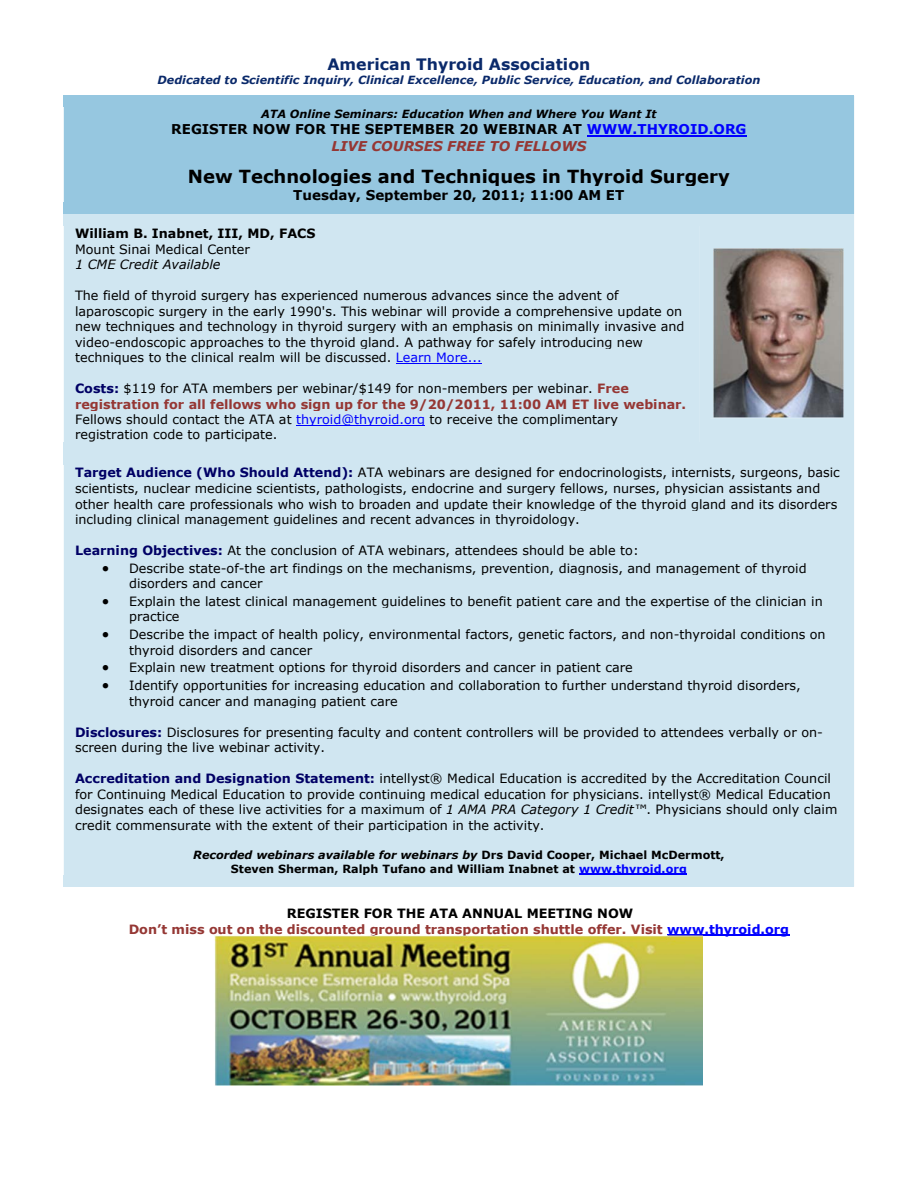
<style>
.page{position:relative;width:918px;height:1188px;background:#fff}
.page>*{position:absolute;margin:0;border:0;box-sizing:border-box;transform-origin:0 0}
.t1{font:700 18px "Verdana";color:#000}
.t2{font:700 15.75px "Verdana";color:#0a296a}
.t3{font:700 13.5px/16.4px "Verdana";color:#000;text-align:center}
.t4{font:12.75px/15.5px "Verdana";color:#000}
.t5{font:700 12.75px/15.6px "Verdana";color:#953734;text-align:center}
.t6{font:700 12.75px/15.5px "Verdana";color:#000}
.t7{font:700 11.25px/13.6px "Verdana";color:#000;text-align:center}
.t8{font:italic 700 11.25px "Verdana";color:#0a296a}
.t9{font:italic 700 11.25px "Verdana";color:#000}
.s1{color:#00f}
.s2{font-style:italic;color:#953734}
.s3{font-weight:400}
.s4{font-weight:400;font-style:italic}
.s5{font-weight:700;color:#000065}
.s6{font-weight:700;color:#953734}
.s7{font-style:italic}
.s8{color:#000}
</style>
<div class="page">
<div style="left:64px;top:107px;width:790px;height:96px;background:#96c7e0"></div>
<div style="left:75px;top:107px;width:768px;height:14px;background:#96c7e0"></div>
<div style="left:75px;top:121px;width:768px;height:16px;background:#96c7e0"></div>
<hr style="left:587px;top:135px;width:160px;height:2px;background:#00f">
<div style="left:75px;top:137px;width:768px;height:17px;background:#96c7e0"></div>
<div style="left:75px;top:154px;width:768px;height:11px;background:#96c7e0"></div>
<div style="left:75px;top:165px;width:768px;height:21px;background:#96c7e0"></div>
<div style="left:75px;top:186px;width:768px;height:17px;background:#96c7e0"></div>
<div style="left:64px;top:203px;width:790px;height:11px;background:#96c7e0"></div>
<div style="left:64px;top:96px;width:790px;height:11px;background:#96c7e0"></div>
<div style="left:64px;top:225px;width:635px;height:217px;background:#d0e6f1"></div>
<div style="left:75px;top:225px;width:613px;height:16px;background:#d0e6f1"></div>
<div style="left:75px;top:241px;width:613px;height:15px;background:#d0e6f1"></div>
<div style="left:75px;top:256px;width:613px;height:16px;background:#d0e6f1"></div>
<div style="left:75px;top:272px;width:613px;height:15px;background:#d0e6f1"></div>
<div style="left:75px;top:287px;width:613px;height:16px;background:#d0e6f1"></div>
<div style="left:75px;top:303px;width:613px;height:15px;background:#d0e6f1"></div>
<div style="left:75px;top:318px;width:613px;height:16px;background:#d0e6f1"></div>
<div style="left:75px;top:334px;width:613px;height:15px;background:#d0e6f1"></div>
<div style="left:75px;top:349px;width:613px;height:16px;background:#d0e6f1"></div>
<hr style="left:396px;top:363px;width:86px;height:1px;background:#00f">
<div style="left:75px;top:365px;width:613px;height:15px;background:#d0e6f1"></div>
<div style="left:75px;top:380px;width:613px;height:16px;background:#d0e6f1"></div>
<div style="left:75px;top:396px;width:613px;height:15px;background:#d0e6f1"></div>
<div style="left:75px;top:411px;width:613px;height:16px;background:#d0e6f1"></div>
<hr style="left:296px;top:425px;width:129px;height:1px;background:#00f">
<div style="left:75px;top:427px;width:613px;height:15px;background:#d0e6f1"></div>
<div style="left:699px;top:225px;width:155px;height:217px;background:#d0e6f1"></div>
<div style="left:710px;top:249px;width:133px;height:169px;background:linear-gradient(to bottom,#d0e6f1,#d0e6f1)"></div>
<div style="left:64px;top:442px;width:635px;height:11px;background:#d0e6f1"></div>
<div style="left:64px;top:214px;width:635px;height:11px;background:#d0e6f1"></div>
<div style="left:699px;top:442px;width:155px;height:11px;background:#d0e6f1"></div>
<div style="left:699px;top:214px;width:155px;height:11px;background:#d0e6f1"></div>
<div style="left:64px;top:465px;width:790px;height:410px;background:#d0e6f1"></div>
<div style="left:75px;top:465px;width:768px;height:15px;background:#d0e6f1"></div>
<div style="left:75px;top:480px;width:768px;height:16px;background:#d0e6f1"></div>
<div style="left:75px;top:496px;width:768px;height:15px;background:#d0e6f1"></div>
<div style="left:75px;top:511px;width:768px;height:16px;background:#d0e6f1"></div>
<div style="left:75px;top:527px;width:768px;height:15px;background:#d0e6f1"></div>
<div style="left:75px;top:542px;width:768px;height:16px;background:#d0e6f1"></div>
<div style="left:75px;top:558px;width:768px;height:17px;background:#d0e6f1"></div>
<div style="left:75px;top:575px;width:768px;height:16px;background:#d0e6f1"></div>
<div style="left:75px;top:591px;width:768px;height:18px;background:#d0e6f1"></div>
<div style="left:75px;top:609px;width:768px;height:15px;background:#d0e6f1"></div>
<div style="left:75px;top:624px;width:768px;height:18px;background:#d0e6f1"></div>
<div style="left:75px;top:642px;width:768px;height:15px;background:#d0e6f1"></div>
<div style="left:75px;top:657px;width:768px;height:18px;background:#d0e6f1"></div>
<div style="left:75px;top:675px;width:768px;height:18px;background:#d0e6f1"></div>
<div style="left:75px;top:693px;width:768px;height:15px;background:#d0e6f1"></div>
<div style="left:75px;top:708px;width:768px;height:16px;background:#d0e6f1"></div>
<div style="left:75px;top:724px;width:768px;height:15px;background:#d0e6f1"></div>
<div style="left:75px;top:739px;width:768px;height:16px;background:#d0e6f1"></div>
<div style="left:75px;top:755px;width:768px;height:15px;background:#d0e6f1"></div>
<div style="left:75px;top:770px;width:768px;height:16px;background:#d0e6f1"></div>
<div style="left:75px;top:786px;width:768px;height:15px;background:#d0e6f1"></div>
<div style="left:75px;top:801px;width:768px;height:16px;background:#d0e6f1"></div>
<div style="left:75px;top:817px;width:768px;height:15px;background:#d0e6f1"></div>
<div style="left:75px;top:832px;width:768px;height:16px;background:#d0e6f1"></div>
<div style="left:75px;top:848px;width:768px;height:14px;background:#d0e6f1"></div>
<div style="left:75px;top:862px;width:768px;height:13px;background:#d0e6f1"></div>
<hr style="left:579px;top:874px;width:108px;height:1px;background:#00f">
<div style="left:64px;top:875px;width:790px;height:11px;background:#d0e6f1"></div>
<div style="left:64px;top:453px;width:790px;height:12px;background:#d0e6f1"></div>
<hr style="left:667px;top:934px;width:122px;height:2px;background:#00f">
<img style="left:714px;top:249px;width:130px;height:169px">
<img style="left:214px;top:935px;width:489px;height:150px">
<p class="t2" style="left:327px;top:54px;width:264px">American Thyroid Association</p>
<p class="t8" style="left:158px;top:73px;width:604px">Dedicated to Scientific Inquiry, Clinical Excellence, Public Service, Education, and Collaboration</p>
<p class="t9" style="left:261px;top:107px;width:397px">ATA Online Seminars: Education When and Where You Want It</p>
<p class="t3" style="left:171px;top:121px;width:577px">REGISTER NOW FOR THE SEPTEMBER 20 WEBINAR AT <span class="s1">WWW.THYROID.ORG<br></span><span class="s2">LIVE COURSES FREE TO FELLOWS</span></p>
<p class="t1" style="left:188px;top:164px;width:543px">New Technologies and Techniques in Thyroid Surgery</p>
<p class="t3" style="left:293px;top:187px;width:333px">Tuesday, September 20, 2011; 11:00 AM ET</p>
<p class="t6" style="left:75px;top:226px;width:242px">William B. Inabnet, III, MD, FACS<br><span class="s3">Mount Sinai Medical Center<br></span><span class="s4">1 CME Credit Available</span></p>
<p class="t4" style="left:75px;top:288px;width:611px">The field of thyroid surgery has experienced numerous advances since the advent of laparoscopic surgery in the early 1990's. This webinar will provide a comprehensive update on new techniques and technology in thyroid surgery with an emphasis on minimally invasive and video-endoscopic approaches to the thyroid gland. A pathway for safely introducing new techniques to the clinical realm will be discussed. <span class="s1">Learn More...</span></p>
<p class="t4" style="left:75px;top:381px;width:613px"><span class="s5">Costs:</span> $119 for ATA members per webinar/$149 for non-members per webinar. <span class="s6">Free registration for all fellows who sign up for the 9/20/2011, 11:00 AM ET live webinar.<br></span>Fellows should contact the ATA at <span class="s1">thyroid@thyroid.org</span> to receive the complimentary registration code to participate.</p>
<p class="t4" style="left:75px;top:465px;width:766px"><span class="s5">Target Audience (Who Should Attend):</span> ATA webinars are designed for endocrinologists, internists, surgeons, basic scientists, nuclear medicine scientists, pathologists, endocrine and surgery fellows, nurses, physician assistants and other health care professionals who wish to broaden and update their knowledge of the thyroid gland and its disorders including clinical management guidelines and recent advances in thyroidology.</p>
<p class="t4" style="left:75px;top:543px;width:565px"><span class="s5">Learning Objectives:</span> At the conclusion of ATA webinars, attendees should be able to:</p>
<p class="t4" style="left:129px;top:560px;width:679px;text-indent:-27px">• Describe state-of-the art findings on the mechanisms, prevention, diagnosis, and management of thyroid disorders and cancer</p>
<p class="t4" style="left:129px;top:594px;width:695px;text-indent:-27px">• Explain the latest clinical management guidelines to benefit patient care and the expertise of the clinician in practice</p>
<p class="t4" style="left:129px;top:627px;width:698px;text-indent:-27px">• Describe the impact of health policy, environmental factors, genetic factors, and non-thyroidal conditions on thyroid disorders and cancer</p>
<p class="t4" style="left:102px;top:660px;width:532px">• Explain new treatment options for thyroid disorders and cancer in patient care</p>
<p class="t4" style="left:129px;top:678px;width:673px;text-indent:-27px">• Identify opportunities for increasing education and collaboration to further understand thyroid disorders, thyroid cancer and managing patient care</p>
<p class="t4" style="left:75px;top:725px;width:749px"><span class="s5">Disclosures:</span> Disclosures for presenting faculty and content controllers will be provided to attendees verbally or on&shy;screen during the live webinar activity.</p>
<p class="t4" style="left:75px;top:771px;width:764px"><span class="s5">Accreditation and Designation Statement:</span> intellyst® Medical Education is accredited by the Accreditation Council for Continuing Medical Education to provide continuing medical education for physicians. intellyst® Medical Education designates each of these live activities for a maximum of <span class="s7">1 AMA PRA Category 1 Credit™</span>. Physicians should only claim credit commensurate with the extent of their participation in the activity.</p>
<p class="t7" style="left:193px;top:848px;width:533px"><span class="s7">Recorded webinars available for webinars by</span> Drs David Cooper, Michael McDermott,<br>Steven Sherman, Ralph Tufano and William Inabnet at <span class="s1">www.thyroid.org</span></p>
<p class="t5" style="left:129px;top:906px;width:662px"><span class="s8">REGISTER FOR THE ATA ANNUAL MEETING NOW<br></span>Don’t miss out on the discounted ground transportation shuttle offer. Visit <span class="s1">www.thyroid.org</span></p>
</div>
